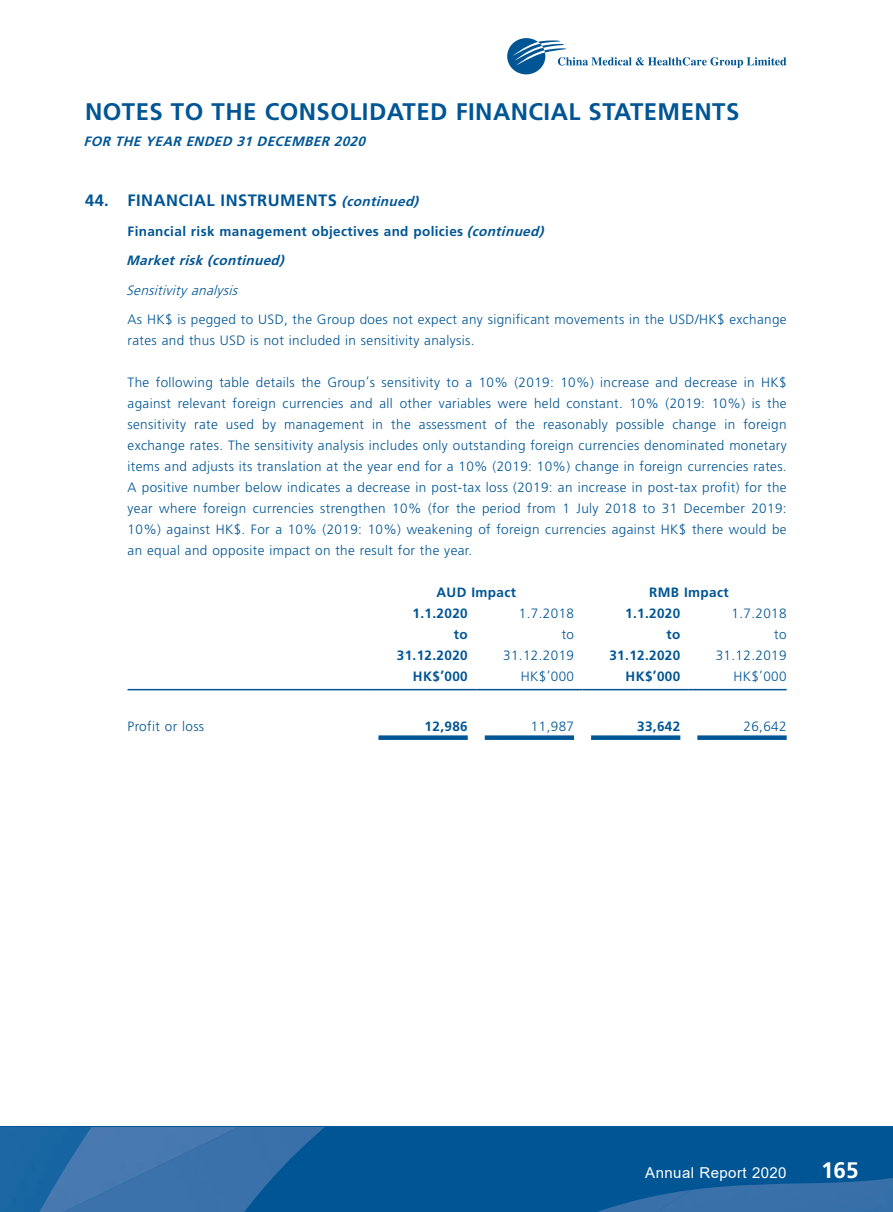
<style>
.page{position:relative;width:893px;height:1212px;background:#fff}
.page>*{position:absolute;margin:0;border:0;box-sizing:border-box;transform-origin:0 0}
.t1{font:700 24px "Frutiger LT Std";letter-spacing:.02em;color:#005595}
.t2{font:700 22.5px "Frutiger LT Std";color:#fff}
.t3{font:700 16.5px "Frutiger LT Std";letter-spacing:.03em;color:#005595}
.t4{font:15px "Arial";letter-spacing:.03em;color:#fff}
.t5{font:300 13.5px/21px "Frutiger LT Std";letter-spacing:.03em;color:#005595}
.t6{font:700 13.5px/29.5px "Frutiger LT Std";letter-spacing:.03em;color:#005595}
.t7{font:italic 700 13.5px "Frutiger LT Std";color:#005595}
.t8{font:italic 300 13.5px "Frutiger LT Std";color:#005595}
.s1{font-style:italic;font-size:13.5px}
.s2{font-style:italic}
</style>
<div class="page">
<div style="left:0;top:1127px;width:28px;height:85px;background:#1a67a3"></div>
<img style="left:28px;top:1127px;width:297px;height:85px">
<img style="left:31px;top:1127px;width:207px;height:85px">
<div style="left:341px;top:1127px;width:350px;height:85px;background:#005595"></div>
<img style="left:555px;top:1190px;width:68px;height:22px">
<div style="left:691px;top:1127px;width:202px;height:47px;background:#005595"></div>
<img style="left:623px;top:1174px;width:270px;height:38px">
<svg style="left:507px;top:38px;width:279px;height:37px"></svg>
<hr style="left:128px;top:689px;width:242px;height:1px;background:#005595">
<hr style="left:370px;top:689px;width:106px;height:1px;background:#005595">
<hr style="left:476px;top:689px;width:107px;height:1px;background:#005595">
<hr style="left:583px;top:689px;width:106px;height:1px;background:#005595">
<hr style="left:689px;top:689px;width:98px;height:1px;background:#005595">
<div style="left:378px;top:735px;width:90px;height:5px;background:#005595"></div>
<div style="left:485px;top:735px;width:89px;height:5px;background:#005595"></div>
<div style="left:591px;top:735px;width:89px;height:5px;background:#005595"></div>
<div style="left:697px;top:735px;width:90px;height:5px;background:#005595"></div>
<h1 class="t1" style="left:85px;top:102px;width:656px">NOTES TO THE CONSOLIDATED FINANCIAL STATEMENTS</h1>
<p class="t7" style="left:84px;top:135px;width:286px">FOR THE YEAR ENDED 31 DECEMBER 2020</p>
<p class="t3" style="left:85px;top:194px;width:338px">44. FINANCIAL INSTRUMENTS <span class="s1">(continued)</span></p>
<p class="t6" style="left:126px;top:217px;width:422px">Financial risk management objectives and policies <span class="s2">(continued)<br>Market risk (continued)</span></p>
<p class="t8" style="left:126px;top:284px;width:116px">Sensitivity analysis</p>
<p class="t5" style="left:128px;top:310px;width:661px">As HK$ is pegged to USD, the Group does not expect any significant movements in the USD/HK$ exchange rates and thus USD is not included in sensitivity analysis.</p>
<p class="t5" style="left:128px;top:373px;width:661px;text-align:justify">The following table details the Group’s sensitivity to a 10% (2019: 10%) increase and decrease in HK$ against relevant foreign currencies and all other variables were held constant. 10% (2019: 10%) is the sensitivity rate used by management in the assessment of the reasonably possible change in foreign exchange rates. The sensitivity analysis includes only outstanding foreign currencies denominated monetary items and adjusts its translation at the year end for a 10% (2019: 10%) change in foreign currencies rates.<br>A positive number below indicates a decrease in post-tax loss (2019: an increase in post-tax profit) for the year where foreign currencies strengthen 10% (for the period from 1 July 2018 to 31 December 2019:<br>10%) against HK$. For a 10% (2019: 10%) weakening of foreign currencies against HK$ there would be an equal and opposite impact on the result for the year.</p>
<p class="t6" style="left:436px;top:579px;width:81px">AUD Impact</p>
<p class="t6" style="left:649px;top:579px;width:81px">RMB Impact</p>
<p class="t6" style="left:413px;top:600px;width:57px">1.1.2020</p>
<p class="t5" style="left:519px;top:604px;width:57px">1.7.2018</p>
<p class="t6" style="left:625px;top:600px;width:57px">1.1.2020</p>
<p class="t5" style="left:731px;top:604px;width:57px">1.7.2018</p>
<p class="t6" style="left:454px;top:621px;width:15px">to</p>
<p class="t5" style="left:562px;top:625px;width:14px">to</p>
<p class="t6" style="left:666px;top:621px;width:15px">to</p>
<p class="t5" style="left:774px;top:625px;width:14px">to</p>
<p class="t6" style="left:397px;top:642px;width:72px">31.12.2020</p>
<p class="t5" style="left:503px;top:646px;width:72px">31.12.2019</p>
<p class="t6" style="left:609px;top:642px;width:72px">31.12.2020</p>
<p class="t5" style="left:716px;top:646px;width:72px">31.12.2019</p>
<p class="t6" style="left:413px;top:663px;width:56px">HK$’000</p>
<p class="t5" style="left:521px;top:667px;width:55px">HK$’000</p>
<p class="t6" style="left:626px;top:663px;width:56px">HK$’000</p>
<p class="t5" style="left:733px;top:667px;width:55px">HK$’000</p>
<p class="t5" style="left:128px;top:716px;width:78px">Profit or loss</p>
<p class="t6" style="left:425px;top:712px;width:45px">12,986</p>
<p class="t5" style="left:531px;top:716px;width:45px">11,987</p>
<p class="t6" style="left:637px;top:712px;width:45px">33,642</p>
<p class="t5" style="left:743px;top:716px;width:45px">26,642</p>
<p class="t4" style="left:645px;top:1164px;width:143px">Annual Report 2020</p>
<h2 class="t2" style="left:821px;top:1161px;width:39px">165</h2>
</div>
